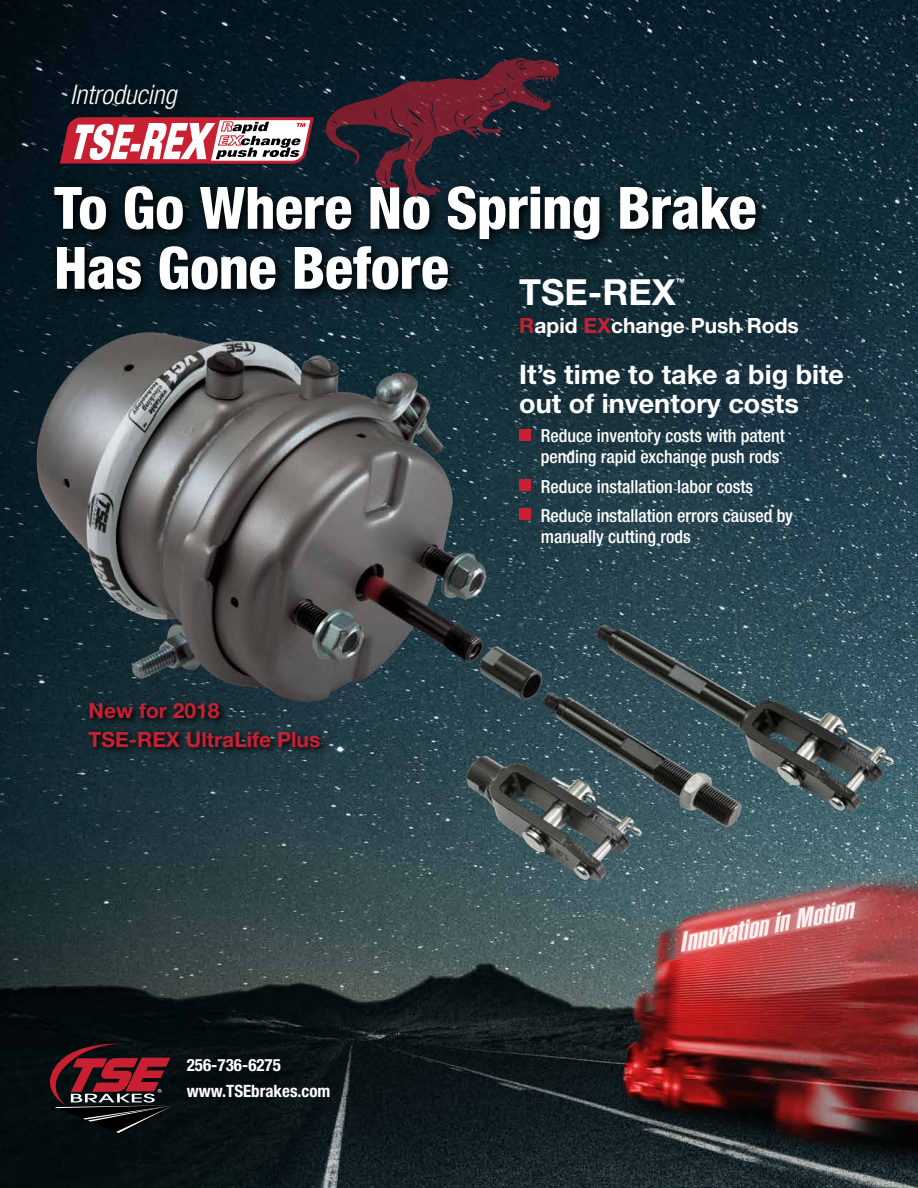
<style>
.page{position:relative;width:918px;height:1188px;background:#fff}
.page>*{position:absolute;margin:0;border:0;box-sizing:border-box;transform-origin:0 0}
.t1{font:800 condensed 58.5px/60px "Helvetica Neue";letter-spacing:-.01em;color:#fff}
.t2{font:700 36px "Helvetica Neue";color:#fff}
.t3{font:700 27px/28.5px "Helvetica Neue";color:#fff}
.t4{font:italic 300 condensed 27px "Helvetica Neue";color:#fff}
.t5{font:italic 900 extra-condensed 26.85px "Helvetica";color:#fff;scale:1.37 1}
.t6{font:700 21px/28.5px "Helvetica Neue";color:#c82032}
.t7{font:700 21px "Helvetica Neue";color:#fff}
.t8{font:500 condensed 18px/21.6px "Helvetica Neue";color:#fff}
.t9{font:700 condensed 16.95px/26.1px "Helvetica Neue";color:#fff}
.t10{font:700 9px "Helvetica Neue";color:#fff}
.s1{color:#c82032}
</style>
<div class="page">
<img style="left:0;top:0;width:918px;height:1188px">
<svg style="left:43px;top:1038px;width:130px;height:96px;background:#391b20"></svg>
<div style="left:64px;top:77px;width:129px;height:47px;background:#03131c"></div>
<svg style="left:769px;top:189px;width:143px;height:66px;background:#142f3a"></svg>
<svg style="left:58px;top:116px;width:257px;height:49px"></svg>
<svg style="left:48px;top:179px;width:721px;height:76px;background:#081921"></svg>
<svg style="left:323px;top:57px;width:237px;height:141px;background:#30212e"></svg>
<img style="left:0;top:255px;width:918px;height:697px">
<h3 class="t4" style="left:70px;top:79px;width:108px">Introducing</h3>
<h1 class="t1" style="left:54px;top:177px;width:704px">To Go Where No Spring Brake<br>Has Gone Before</h1>
<h2 class="t2" style="left:519px;top:270px;width:158px">TSE-REX</h2>
<p class="t10" style="left:676px;top:276px;width:10px">™</p>
<p class="t7" style="left:519px;top:313px;width:281px"><span class="s1">R</span>apid <span class="s1">EX</span>change Push Rods</p>
<h3 class="t3" style="left:519px;top:360px;width:326px">It’s time to take a big bite out of inventory costs</h3>
<p class="t8" style="left:541px;top:424px;width:245px">Reduce inventory costs with patent pending rapid exchange push rods</p>
<p class="t8" style="left:541px;top:471px;width:253px;line-height:29.1px">Reduce installation labor costs<br>Reduce installation errors caused by</p>
<p class="t8" style="left:541px;top:526px;width:151px">manually cutting rods</p>
<p class="t6" style="left:89px;top:696px;width:233px">New for 2018<br>TSE-REX UltraLife Plus</p>
<p class="t9" style="left:187px;top:1052px;width:145px">256-736-6275 www.TSEbrakes.com</p>
<h3 class="t5" style="left:676px;top:927px;width:130px;rotate:-11deg">Innovation in Motion</h3>
</div>
